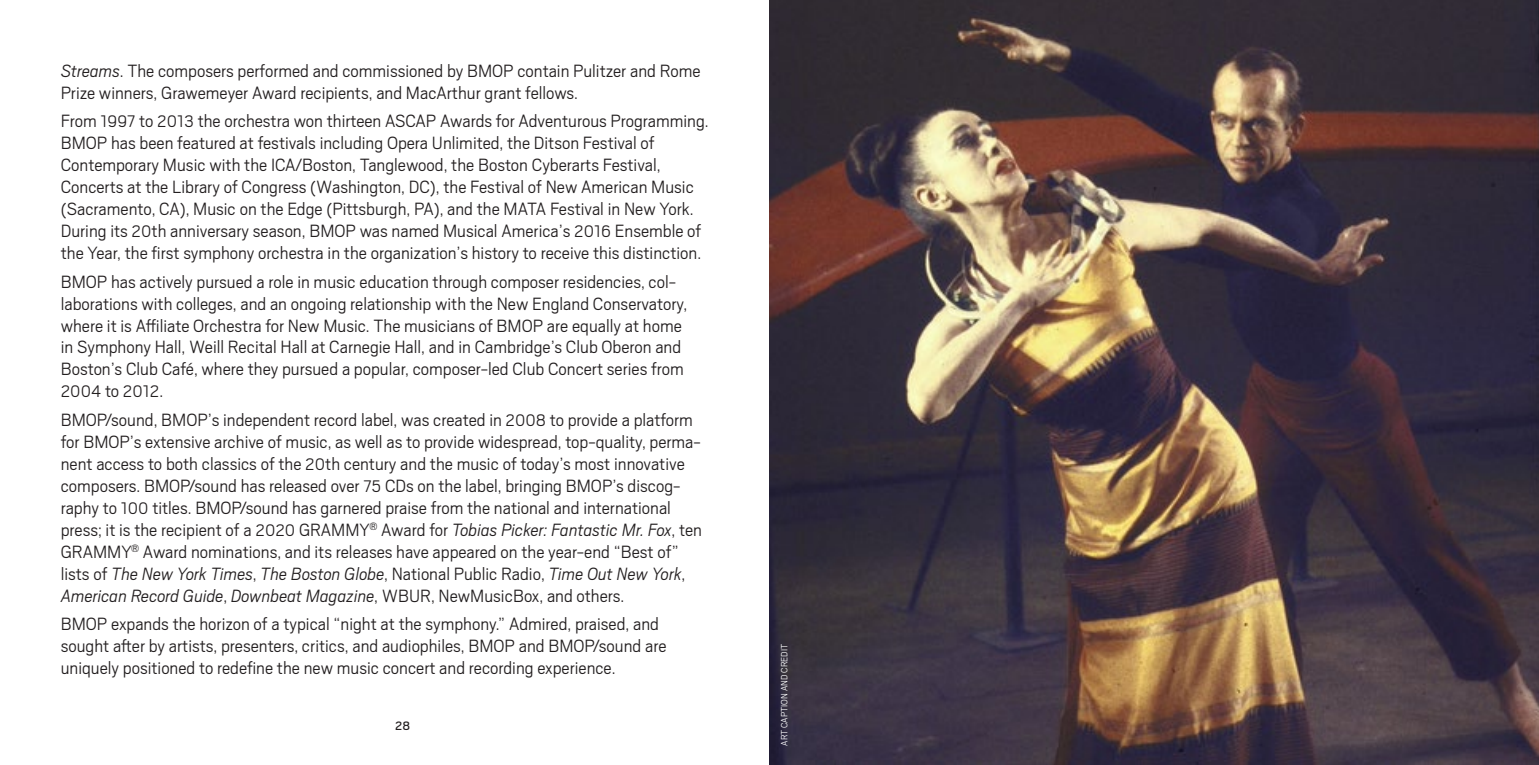
<style>
.page{position:relative;width:1539px;height:765px;background:#fff}
.page>*{position:absolute;margin:0;border:0;box-sizing:border-box;transform-origin:0 0}
.Bio{font:300 19.8px/22.1px "Scout";color:#231f20}
.Bio-2{font:300 18.45px "Scout";color:#231f20}
.t1{font:13.5px "Scout";color:#231f20}
.photo_caption{font:300 10.12px "Scout";color:#fff}
.s1{font-style:italic}
.s2{font-size:18.45px}
.s3{font-size:19.8px}
</style>
<div class="page">
<img style="left:770px;top:0;width:769px;height:764px">
<p class="Bio" style="left:61px;top:59px;width:641px"><span class="s1">Streams</span>. The composers performed and commissioned by BMOP contain Pulitzer and Rome<br>Prize winners, Grawemeyer Award recipients, and MacArthur grant fellows.</p>
<p class="Bio" style="left:61px;top:109px;width:650px">From <span class="s2">1997</span> to <span class="s2">2013</span> the orchestra won thirteen ASCAP Awards for Adventurous Programming.<br>BMOP has been featured at festivals including Opera Unlimited, the Ditson Festival of Contemporary Music with the ICA/Boston, Tanglewood, the Boston Cyberarts Festival, Concerts at the Library of Congress (Washington, DC), the Festival of New American Music (Sacramento, CA), Music on the Edge (Pittsburgh, PA), and the MATA Festival in New York.<br>During its <span class="s2">20</span>th anniversary season, BMOP was named Musical America’s <span class="s2">2016</span> Ensemble of the Year, the first symphony orchestra in the organization’s history to receive this distinction.</p>
<p class="Bio" style="left:61px;top:270px;width:628px">BMOP has actively pursued a role in music education through composer residencies, col&shy;laborations with colleges, and an ongoing relationship with the New England Conservatory, where it is Affiliate Orchestra for New Music. The musicians of BMOP are equally at home in Symphony Hall, Weill Recital Hall at Carnegie Hall, and in Cambridge’s Club Oberon and Boston’s Club Café, where they pursued a popular, composer-led Club Concert series from</p>
<p class="Bio-2" style="left:61px;top:380px;width:104px">2004 <span class="s3">to</span> 2012<span class="s3">.</span></p>
<p class="Bio" style="left:61px;top:408px;width:643px">BMOP/sound, BMOP’s independent record label, was created in <span class="s2">2008</span> to provide a platform for BMOP’s extensive archive of music, as well as to provide widespread, top-quality, perma&shy;nent access to both classics of the <span class="s2">20</span>th century and the music of today’s most innovative composers. BMOP/sound has released over <span class="s2">75</span> CDs on the label, bringing BMOP’s discog&shy;raphy to <span class="s2">100</span> titles. BMOP/sound has garnered praise from the national and international press; it is the recipient of a <span class="s2">2020</span> GRAMMY<sup>®</sup> Award for <span class="s1">Tobias Picker: Fantastic Mr. Fox</span>, ten GRAMMY<sup>®</sup> Award nominations, and its releases have appeared on the year-end “Best of” lists of <span class="s1">The New York Times</span>, <span class="s1">The Boston Globe</span>, National Public Radio, <span class="s1">Time Out New York</span>, <span class="s1">American Record Guide</span>, <span class="s1">Downbeat Magazine</span>, WBUR, NewMusicBox, and others.</p>
<p class="Bio" style="left:61px;top:612px;width:607px">BMOP expands the horizon of a typical “night at the symphony.” Admired, praised, and sought after by artists, presenters, critics, and audiophiles, BMOP and BMOP/sound are uniquely positioned to redefine the new music concert and recording experience.</p>
<p class="t1" style="left:395px;top:718px;width:16px">28</p>
<p class="photo_caption" style="left:778px;top:745px;width:103px;rotate:-90deg">ART CAPTION AND CREDIT</p>
</div>
